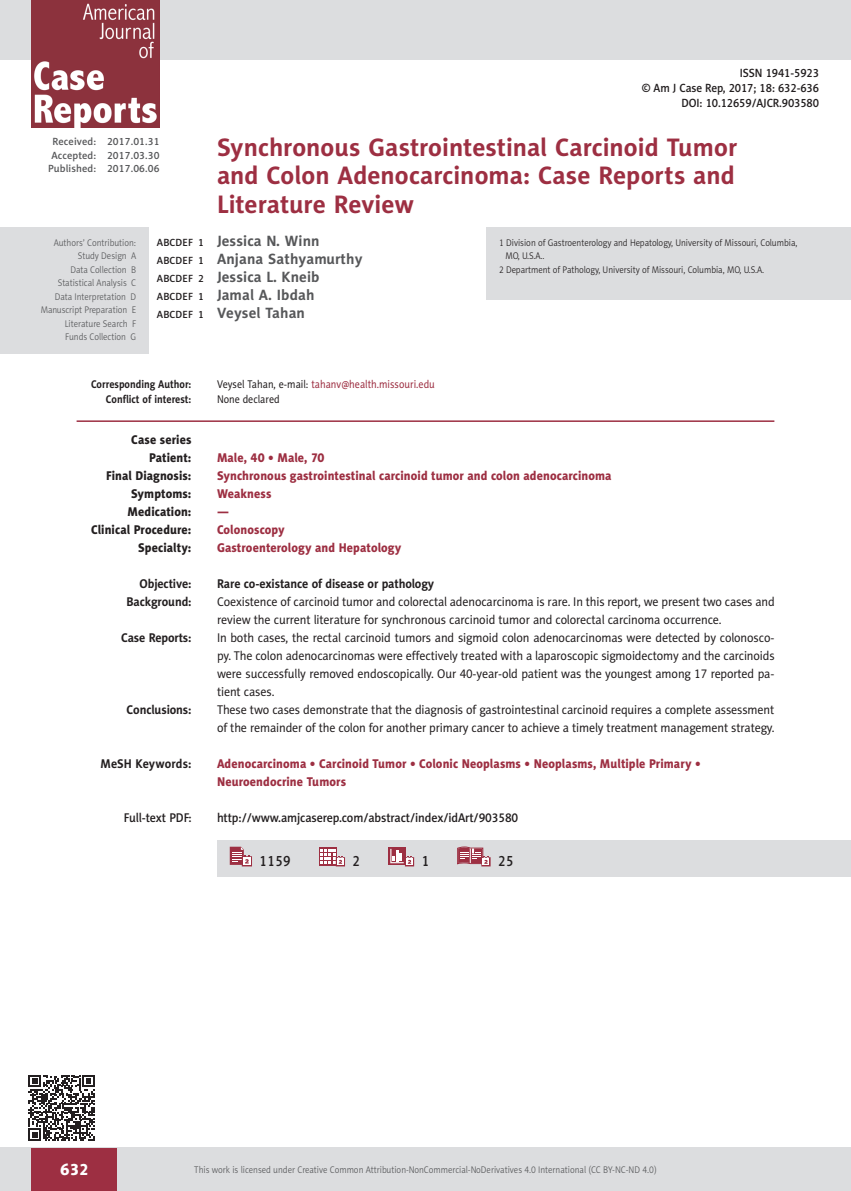
<style>
.page{position:relative;width:851px;height:1191px;background:#fff}
.page>*{position:absolute;margin:0;border:0;box-sizing:border-box;transform-origin:0 0}
.AJCR_Tytul{font:700 25.5px/28.5px "Naomi Sans EFN";color:#9d2f42;text-align:justify}
.t1{font:16.5px "Naomi Sans EFN Heavy";color:#fff}
.AJCR_Autorzy{font:700 15px "Naomi Sans EFN";letter-spacing:.01em;color:#57585a}
.AJCR_dane{font:15px "Naomi Sans EFN Medium";letter-spacing:.03em;color:#231f20;scale:.9 1}
.AJCR_Summary_body{font:12.75px/18px "Naomi Sans EFN";letter-spacing:-.01em;color:#231f20;scale:.95 1}
.AJCR_keywords{font:12.75px/18px "Naomi Sans EFN Heavy";letter-spacing:.005em;color:#9d2f42;scale:.95 1}
.AJCR_keywords-2{font:12.75px "Naomi Sans EFN Heavy";letter-spacing:.005em;color:#231f20;scale:.95 1}
.AJCR_Summary_body-2{font:700 12.75px "Naomi Sans EFN";letter-spacing:-.01em;color:#231f20;scale:.95 1}
.AJCR_full_text_pdf{font:12.75px "Naomi Sans EFN Medium";letter-spacing:-.01em;color:#231f20;scale:.95 1}
.AJCR_keywords-3{font:700 12.75px "Naomi Sans EFN";letter-spacing:.005em;color:#231f20;scale:.95 1}
.AJCR_full_text_pdf-2{font:12px "Naomi Sans EFN Medium";letter-spacing:-.01em;color:#231f20;scale:.95 1}
.AJCR_Adres{font:11.25px "Naomi Sans EFN";color:#9d2f42;scale:.9 1}
.AJCR_Adres-2{font:700 11.25px "Naomi Sans EFN";color:#231f20;scale:.9 1}
.AJCR_Adres-3{font:11.25px "Naomi Sans EFN";color:#231f20;scale:.9 1}
.t2{font:10.5px "Naomi Sans EFN Medium";letter-spacing:.01em;color:#57585a}
.t3{font:9.75px "Naomi Sans EFN Light";color:#57585a;scale:.9 1}
.AJCR_Afiliacja{font:9.75px/13.5px "Naomi Sans EFN Light";color:#231f20;scale:.9 1}
.s1{font-family:"Naomi Sans EFN Medium";font-weight:400;font-size:10.5px;color:#231f20}
.s2{color:#231f20}
</style>
<div class="page">
<div style="left:217px;top:840px;width:633px;height:36px;background:#dcdddf"></div>
<svg style="left:230px;top:846px;width:22px;height:20px"></svg>
<div style="left:319px;top:847px;width:17px;height:18px;background:#9d2f42"></div>
<svg style="left:320px;top:848px;width:25px;height:18px"></svg>
<div style="left:388px;top:847px;width:18px;height:18px;background:#9d2f42"></div>
<svg style="left:390px;top:849px;width:24px;height:17px"></svg>
<svg style="left:457px;top:846px;width:33px;height:20px"></svg>
<hr style="left:77px;top:420px;width:697px;height:2px;background:#9d2f42">
<div style="left:0;top:228px;width:149px;height:126px;background:#dcdddf"></div>
<div style="left:486px;top:228px;width:364px;height:72px;background:#dcdddf"></div>
<svg style="left:28px;top:1075px;width:67px;height:66px"></svg>
<hr style="left:850px;top:0;width:1px;height:60px;background:#dcdddf">
<div style="left:0;top:1148px;width:850px;height:43px;background:#dcdddf"></div>
<div style="left:32px;top:1147px;width:85px;height:43px;background:#9d2f42"></div>
<div style="left:0;top:0;width:850px;height:60px;background:#dcdddf"></div>
<img style="left:32px;top:0;width:127px;height:127px">
<p class="AJCR_full_text_pdf-2" style="left:739px;top:66px;width:85px">ISSN 1941-5923</p>
<p class="AJCR_full_text_pdf-2" style="left:641px;top:81px;width:188px">© Am J Case Rep, 2017; 18: 632-636</p>
<p class="AJCR_full_text_pdf-2" style="left:681px;top:96px;width:146px">DOI: 10.12659/AJCR.903580</p>
<p class="AJCR_Tytul" style="left:217px;top:133px;width:521px">Synchronous Gastrointestinal Carcinoid Tumor and Colon Adenocarcinoma: Case Reports and Literature Review</p>
<p class="AJCR_Autorzy" style="left:157px;top:232px;width:164px"><span class="s1">ABCDEF 1</span> Jessica N. Winn</p>
<p class="AJCR_Autorzy" style="left:157px;top:250px;width:207px"><span class="s1">ABCDEF 1</span> Anjana Sathyamurthy</p>
<p class="AJCR_Autorzy" style="left:157px;top:268px;width:164px"><span class="s1">ABCDEF 2</span> Jessica L. Kneib</p>
<p class="AJCR_Autorzy" style="left:157px;top:286px;width:159px"><span class="s1">ABCDEF 1</span> Jamal A. Ibdah</p>
<p class="AJCR_Autorzy" style="left:157px;top:304px;width:150px"><span class="s1">ABCDEF 1</span> Veysel Tahan</p>
<p class="t2" style="left:52px;top:136px;width:109px">Received: 2017.01.31</p>
<p class="t2" style="left:51px;top:149px;width:110px">Accepted: 2017.03.30</p>
<p class="t2" style="left:48px;top:163px;width:113px">Published: 2017.06.06</p>
<p class="t3" style="left:54px;top:237px;width:93px">Authors’ Contribution:</p>
<p class="t3" style="left:78px;top:250px;width:66px">Study Design A</p>
<p class="t3" style="left:70px;top:264px;width:74px">Data Collection B</p>
<p class="t3" style="left:58px;top:277px;width:89px">Statistical Analysis C</p>
<p class="t3" style="left:55px;top:291px;width:92px">Data Interpretation D</p>
<p class="t3" style="left:41px;top:304px;width:107px">Manuscript Preparation E</p>
<p class="t3" style="left:65px;top:318px;width:81px">Literature Search F</p>
<p class="t3" style="left:65px;top:331px;width:80px">Funds Collection G</p>
<p class="AJCR_Afiliacja" style="left:505px;top:236px;width:326px;text-indent:-6px">1 Division of Gastroenterology and Hepatology, University of Missouri, Columbia,<br>MO, U.S.A..</p>
<p class="AJCR_Afiliacja" style="left:499px;top:263px;width:296px">2 Department of Pathology, University of Missouri, Columbia, MO, U.S.A.</p>
<p class="AJCR_Adres-2" style="left:91px;top:377px;width:113px">Corresponding Author:</p>
<p class="AJCR_Adres" style="left:217px;top:377px;width:243px"><span class="s2">Veysel Tahan, e-mail:</span> tahanv@health.missouri.edu</p>
<p class="AJCR_Adres-2" style="left:106px;top:393px;width:97px">Conflict of interest:</p>
<p class="AJCR_Adres-3" style="left:217px;top:393px;width:71px">None declared</p>
<p class="AJCR_keywords-2" style="left:131px;top:432px;width:65px">Case series</p>
<p class="AJCR_keywords-2" style="left:149px;top:450px;width:46px">Patient:</p>
<p class="AJCR_keywords" style="left:217px;top:448px;width:115px">Male, 40 • Male, 70</p>
<p class="AJCR_keywords-2" style="left:106px;top:468px;width:91px">Final Diagnosis:</p>
<p class="AJCR_keywords" style="left:217px;top:466px;width:417px">Synchronous gastrointestinal carcinoid tumor and colon adenocarcinoma</p>
<p class="AJCR_keywords-2" style="left:131px;top:486px;width:65px">Symptoms:</p>
<p class="AJCR_keywords" style="left:217px;top:484px;width:59px">Weakness</p>
<p class="AJCR_keywords-2" style="left:128px;top:504px;width:69px">Medication:</p>
<p class="AJCR_keywords" style="left:217px;top:502px;width:14px">—</p>
<p class="AJCR_keywords-2" style="left:91px;top:522px;width:107px">Clinical Procedure:</p>
<p class="AJCR_keywords" style="left:217px;top:520px;width:73px">Colonoscopy</p>
<p class="AJCR_keywords-2" style="left:138px;top:540px;width:58px">Specialty:</p>
<p class="AJCR_keywords" style="left:217px;top:538px;width:195px">Gastroenterology and Hepatology</p>
<p class="AJCR_Summary_body-2" style="left:139px;top:576px;width:56px">Objective:</p>
<p class="AJCR_Summary_body-2" style="left:217px;top:576px;width:230px">Rare co-existance of disease or pathology</p>
<p class="AJCR_Summary_body-2" style="left:126px;top:594px;width:70px">Background:</p>
<p class="AJCR_Summary_body" style="left:217px;top:593px;width:588px">Coexistence of carcinoid tumor and colorectal adenocarcinoma is rare. In this report, we present two cases and review the current literature for synchronous carcinoid tumor and colorectal carcinoma occurrence.</p>
<p class="AJCR_Summary_body-2" style="left:121px;top:630px;width:76px">Case Reports:</p>
<p class="AJCR_Summary_body" style="left:217px;top:629px;width:588px;text-align:justify">In both cases, the rectal carcinoid tumors and sigmoid colon adenocarcinomas were detected by colonosco&shy;py. The colon adenocarcinomas were effectively treated with a laparoscopic sigmoidectomy and the carcinoids were successfully removed endoscopically. Our 40-year-old patient was the youngest among 17 reported pa&shy;tient cases.</p>
<p class="AJCR_Summary_body-2" style="left:127px;top:702px;width:70px">Conclusions:</p>
<p class="AJCR_Summary_body" style="left:217px;top:701px;width:588px">These two cases demonstrate that the diagnosis of gastrointestinal carcinoid requires a complete assessment of the remainder of the colon for another primary cancer to achieve a timely treatment management strategy.</p>
<p class="AJCR_keywords-3" style="left:100px;top:756px;width:97px">MeSH Keywords:</p>
<p class="AJCR_keywords" style="left:217px;top:754px;width:510px">Adenocarcinoma • Carcinoid Tumor • Colonic Neoplasms • Neoplasms, Multiple Primary •<br>Neuroendocrine Tumors</p>
<p class="AJCR_full_text_pdf" style="left:124px;top:810px;width:73px">Full-text PDF:</p>
<p class="AJCR_full_text_pdf" style="left:217px;top:810px;width:318px">http://www.amjcaserep.com/abstract/index/idArt/903580</p>
<p class="AJCR_dane" style="left:259px;top:852px;width:36px">1159</p>
<p class="AJCR_dane" style="left:352px;top:852px;width:10px">2</p>
<p class="AJCR_dane" style="left:421px;top:852px;width:10px">1</p>
<p class="AJCR_dane" style="left:498px;top:852px;width:19px">25</p>
<p class="t1" style="left:60px;top:1159px;width:30px">632</p>
<p class="t3" style="left:194px;top:1164px;width:515px">This work is licensed under Creative Common Attribution-NonCommercial-NoDerivatives 4.0 International (CC BY-NC-ND 4.0)</p>
</div>
